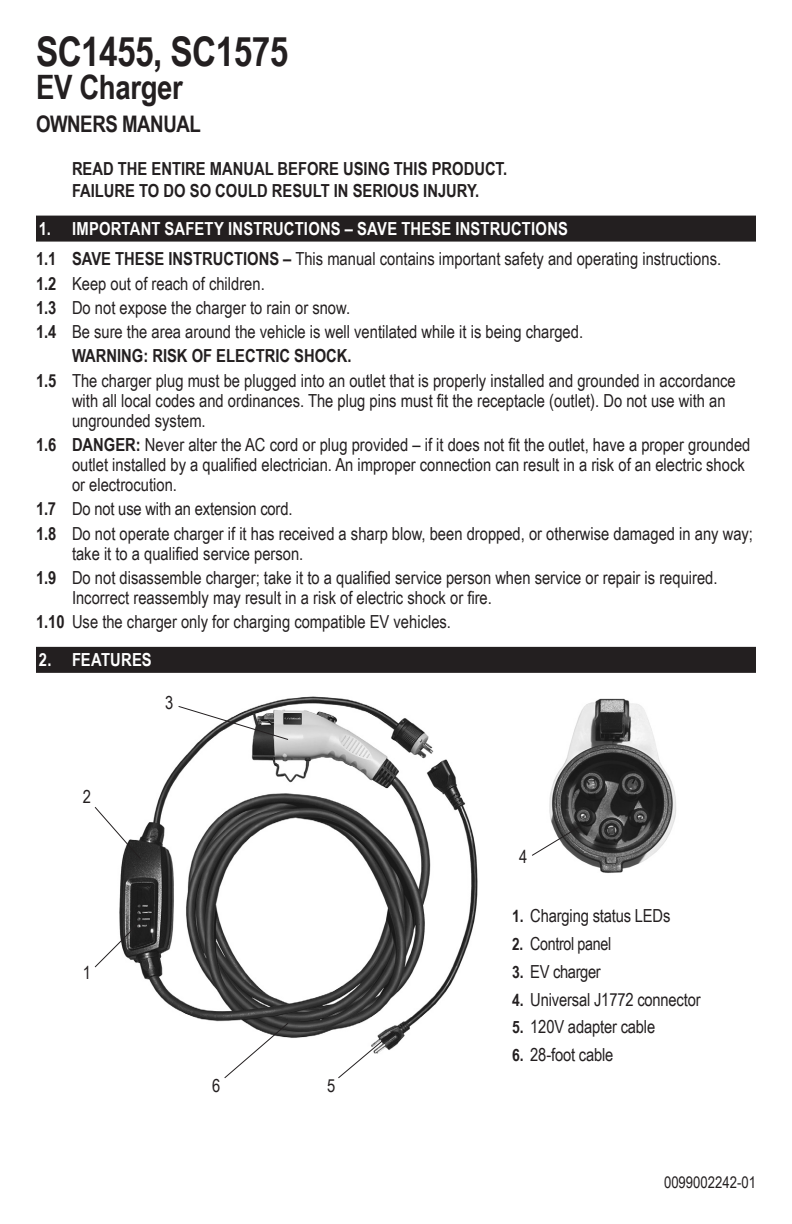
<style>
.page{position:relative;width:792px;height:1224px;background:#fff}
.page>*{position:absolute;margin:0;border:0;box-sizing:border-box;transform-origin:0 0}
.t1{font:700 40.8px "Arial Narrow";letter-spacing:-.015em;color:#231f20}
.t2{font:700 33.6px "Arial Narrow";letter-spacing:-.01em;color:#231f20}
.t3{font:700 22.8px "Arial Narrow";letter-spacing:-.02em;color:#231f20}
.t4{font:18px/20px "Arial Narrow";color:#231f20}
.Sub_Numbers_new_smal{font:700 18px/22px "Arial Narrow";color:#231f20}
.t5{font:700 18px "Arial Narrow";letter-spacing:.01em;color:#fff}
.t6{font:18px "Arial Narrow";letter-spacing:-.02em;color:#231f20}
.t7{font:16px "Arial Narrow";color:#231f20}
.s1{font-weight:700}
.s2{font-weight:700;font-size:17px}
</style>
<div class="page">
<div style="left:36px;top:216px;width:720px;height:26px;background:#231f20"></div>
<div style="left:36px;top:647px;width:720px;height:26px;background:#231f20"></div>
<img style="left:549px;top:698px;width:127px;height:175px">
<svg style="left:532px;top:825px;width:49px;height:32px"></svg>
<img style="left:119px;top:696px;width:359px;height:350px">
<svg style="left:94px;top:806px;width:48px;height:54px"></svg>
<svg style="left:94px;top:920px;width:49px;height:48px"></svg>
<svg style="left:177px;top:705px;width:112px;height:36px"></svg>
<svg style="left:223px;top:1022px;width:66px;height:56px"></svg>
<svg style="left:337px;top:1030px;width:58px;height:49px"></svg>
<p class="t1" style="left:36px;top:20px;width:254px">SC1455, SC1575</p>
<p class="t2" style="left:36px;top:62px;width:149px">EV Charger</p>
<p class="t3" style="left:36px;top:106px;width:166px">OWNERS MANUAL</p>
<p class="Sub_Numbers_new_smal" style="left:72px;top:157px;width:437px">READ THE ENTIRE MANUAL BEFORE USING THIS PRODUCT.<br>FAILURE TO DO SO COULD RESULT IN SERIOUS INJURY.</p>
<p class="t5" style="left:39px;top:215px;width:531px">1. IMPORTANT SAFETY INSTRUCTIONS – SAVE THESE INSTRUCTIONS</p>
<p class="t4" style="left:36px;top:248px;width:687px"><span class="s1">1.1 SAVE THESE INSTRUCTIONS –</span> This manual contains important safety and operating instructions.</p>
<p class="t4" style="left:36px;top:272px;width:230px"><span class="s1">1.2</span> Keep out of reach of children.</p>
<p class="t4" style="left:36px;top:297px;width:316px"><span class="s1">1.3</span> Do not expose the charger to rain or snow.</p>
<p class="t4" style="left:36px;top:321px;width:549px"><span class="s1">1.4</span> Be sure the area around the vehicle is well ventilated while it is being charged.</p>
<p class="Sub_Numbers_new_smal" style="left:72px;top:344px;width:281px">WARNING: RISK OF ELECTRIC SHOCK.</p>
<p class="t4" style="left:72px;top:370px;width:665px;text-indent:-36px"><span class="s1">1.5</span> The charger plug must be plugged into an outlet that is properly installed and grounded in accordance with all local codes and ordinances. The plug pins must fit the receptacle (outlet). Do not use with an ungrounded system.</p>
<p class="t4" style="left:72px;top:434px;width:680px;text-indent:-36px"><span class="s1">1.6 DANGER:</span> Never alter the AC cord or plug provided – if it does not fit the outlet, have a proper grounded outlet installed by a qualified electrician. An improper connection can result in a risk of an electric shock or electrocution.</p>
<p class="t4" style="left:36px;top:498px;width:258px"><span class="s1">1.7</span> Do not use with an extension cord.</p>
<p class="t4" style="left:72px;top:523px;width:683px;text-indent:-36px"><span class="s1">1.8</span> Do not operate charger if it has received a sharp blow, been dropped, or otherwise damaged in any way; take it to a qualified service person.</p>
<p class="t4" style="left:72px;top:567px;width:647px;text-indent:-36px"><span class="s1">1.9</span> Do not disassemble charger; take it to a qualified service person when service or repair is required.<br>Incorrect reassembly may result in a risk of electric shock or fire.</p>
<p class="t4" style="left:36px;top:611px;width:417px"><span class="s1">1.10</span> Use the charger only for charging compatible EV vehicles.</p>
<p class="t5" style="left:39px;top:646px;width:114px">2. FEATURES</p>
<p class="t4" style="left:83px;top:786px;width:10px">2</p>
<p class="t4" style="left:83px;top:962px;width:10px">1</p>
<p class="t4" style="left:165px;top:692px;width:10px">3</p>
<p class="t4" style="left:212px;top:1075px;width:10px">6</p>
<p class="t4" style="left:327px;top:1075px;width:10px">5</p>
<p class="t4" style="left:519px;top:846px;width:10px">4</p>
<p class="t4" style="left:512px;top:905px;width:160px"><span class="s2">1.</span> Charging status LEDs</p>
<p class="t6" style="left:512px;top:931px;width:100px"><span class="s2">2.</span> Control panel</p>
<p class="t6" style="left:512px;top:958px;width:90px"><span class="s2">3.</span> EV charger</p>
<p class="t4" style="left:512px;top:989px;width:190px"><span class="s2">4.</span> Universal J1772 connector</p>
<p class="t4" style="left:512px;top:1016px;width:144px"><span class="s2">5.</span> 120V adapter cable</p>
<p class="t4" style="left:512px;top:1044px;width:103px"><span class="s2">6.</span> 28-foot cable</p>
<p class="t7" style="left:664px;top:1171px;width:93px">0099002242-01</p>
</div>
